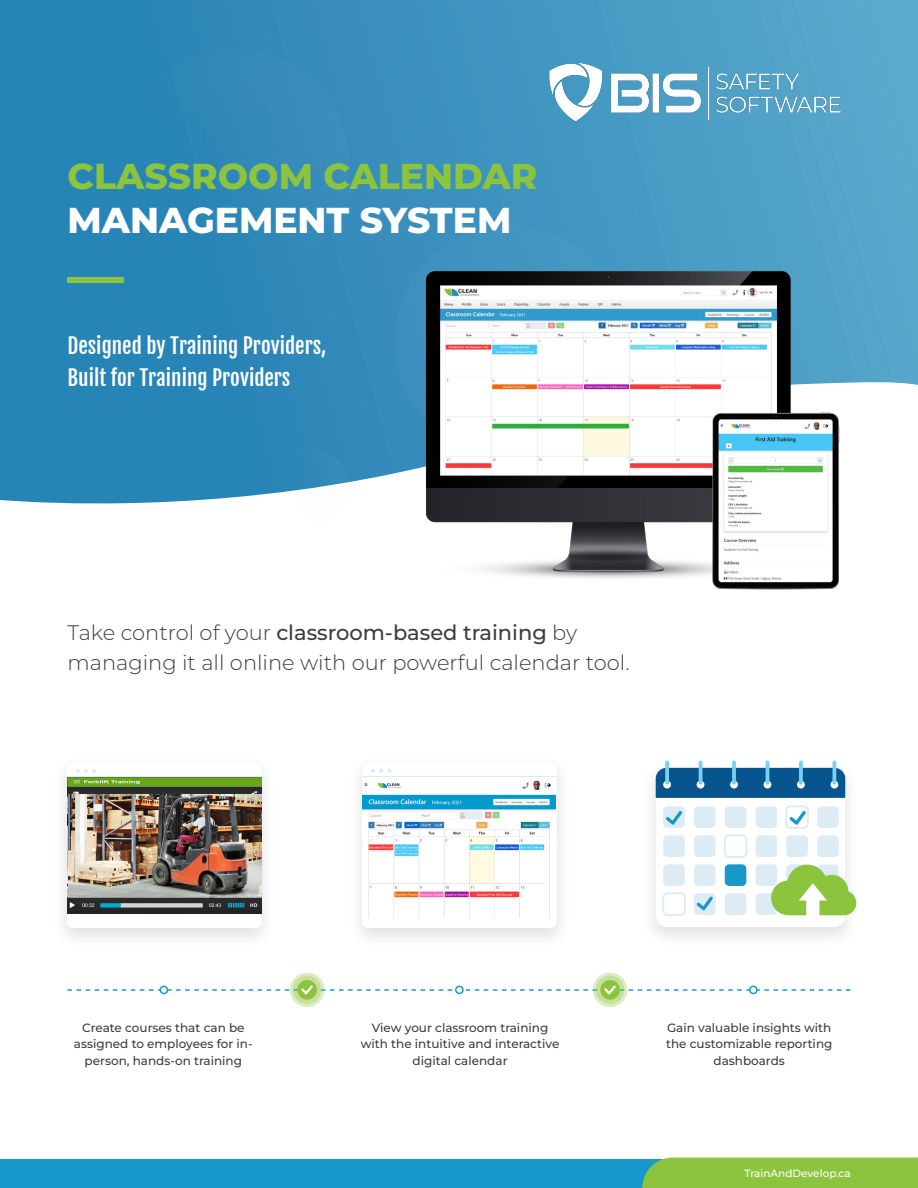
<style>
.page{position:relative;width:918px;height:1188px;background:#fff}
.page>*{position:absolute;margin:0;border:0;box-sizing:border-box;transform-origin:0 0}
.t1{font:800 36px "Montserrat";color:#8cc43e}
.t2{font:800 36px "Montserrat";color:#fff}
.t3{font:21px "Fjalla One";color:#fff}
.t4{font:300 21px "Montserrat";color:#3d3d3d}
.t5{font:500 21px "Montserrat";color:#3d3d3d}
.t6{font:500 12px/16.5px "Montserrat";color:#3d3d3d;text-align:center}
.t7{font:500 10.5px "Montserrat";color:#fff}
.s1{font-weight:300}
</style>
<div class="page">
<div style="left:0;top:1159px;width:918px;height:29px;background:#1899cb"></div>
<div style="left:642px;top:1158px;width:276px;height:30px;background:#8cc43e"></div>
<svg style="left:0;top:0;width:918px;height:504px;background:#3a90bd"></svg>
<img style="left:274px;top:493px;width:75px;height:11px">
<svg style="left:273px;top:449px;width:76px;height:76px"></svg>
<div style="left:116px;top:49px;width:233px;height:233px;background:#2e88b8;border-radius:50%"></div>
<img style="left:545px;top:54px;width:305px;height:78px">
<div style="left:68px;top:277px;width:56px;height:5px;background:#8cc43e"></div>
<svg style="left:593px;top:973px;width:34px;height:34px"></svg>
<div style="left:596px;top:976px;width:28px;height:28px;background:#c4e09c;border-radius:50%"></div>
<svg style="left:600px;top:980px;width:20px;height:20px"></svg>
<svg style="left:290px;top:973px;width:34px;height:34px"></svg>
<div style="left:293px;top:976px;width:28px;height:28px;background:#c4e09c;border-radius:50%"></div>
<svg style="left:297px;top:980px;width:20px;height:20px"></svg>
<svg style="left:68px;top:983px;width:782px;height:14px"></svg>
<div style="left:456px;top:986px;width:7px;height:8px;background:#fff;border-radius:50%"></div>
<div style="left:455px;top:986px;width:9px;height:8px;border:2px solid #1899cb;border-radius:50%"></div>
<div style="left:160px;top:986px;width:7px;height:8px;background:#fff;border-radius:50%"></div>
<div style="left:160px;top:986px;width:8px;height:8px;border:2px solid #1899cb;border-radius:50%"></div>
<div style="left:347px;top:755px;width:224px;height:195px;background:#231f20;opacity:.12"></div>
<div style="left:362px;top:763px;width:195px;height:165px;background:#fff;border-radius:6px"></div>
<hr style="left:362px;top:776px;width:195px;height:1px;background:#ddebf5">
<svg style="left:371px;top:769px;width:20px;height:4px"></svg>
<div style="left:52px;top:755px;width:224px;height:195px;background:#231f20;opacity:.12"></div>
<div style="left:67px;top:763px;width:194px;height:165px;background:#fff;border-radius:6px"></div>
<img style="left:68px;top:777px;width:193px;height:137px">
<hr style="left:67px;top:776px;width:194px;height:1px;background:#ddebf5">
<svg style="left:76px;top:769px;width:20px;height:4px"></svg>
<div style="left:641px;top:760px;width:219px;height:189px;background:#231f20;opacity:.12"></div>
<div style="left:656px;top:768px;width:189px;height:159px;background:#fff;border-radius:11px"></div>
<svg style="left:656px;top:768px;width:189px;height:30px;background:#0b5791"></svg>
<svg style="left:724px;top:834px;width:23px;height:24px"></svg>
<div style="left:725px;top:864px;width:21px;height:22px;background:#1899cb;border-radius:4px"></div>
<svg style="left:662px;top:892px;width:24px;height:24px"></svg>
<div style="left:694px;top:806px;width:22px;height:22px;background:#ddebf5;border-radius:4px"></div>
<div style="left:725px;top:806px;width:21px;height:22px;background:#ddebf5;border-radius:4px"></div>
<div style="left:756px;top:806px;width:21px;height:22px;background:#ddebf5;border-radius:4px"></div>
<div style="left:817px;top:806px;width:22px;height:22px;background:#ddebf5;border-radius:4px"></div>
<div style="left:663px;top:835px;width:22px;height:22px;background:#ddebf5;border-radius:4px"></div>
<div style="left:694px;top:835px;width:22px;height:22px;background:#ddebf5;border-radius:4px"></div>
<div style="left:756px;top:835px;width:21px;height:22px;background:#ddebf5;border-radius:4px"></div>
<div style="left:786px;top:835px;width:22px;height:22px;background:#ddebf5;border-radius:4px"></div>
<div style="left:817px;top:835px;width:22px;height:22px;background:#ddebf5;border-radius:4px"></div>
<div style="left:663px;top:864px;width:22px;height:22px;background:#ddebf5;border-radius:4px"></div>
<div style="left:694px;top:864px;width:22px;height:22px;background:#ddebf5;border-radius:4px"></div>
<div style="left:756px;top:864px;width:21px;height:22px;background:#ddebf5;border-radius:4px"></div>
<svg style="left:786px;top:864px;width:22px;height:22px"></svg>
<svg style="left:817px;top:864px;width:22px;height:22px"></svg>
<div style="left:725px;top:893px;width:21px;height:22px;background:#ddebf5;border-radius:4px"></div>
<div style="left:756px;top:893px;width:21px;height:22px;background:#ddebf5;border-radius:4px"></div>
<div style="left:663px;top:781px;width:8px;height:8px;background:#fff;border-radius:50%"></div>
<svg style="left:697px;top:781px;width:7px;height:8px"></svg>
<div style="left:730px;top:781px;width:8px;height:8px;background:#fff;border-radius:50%"></div>
<svg style="left:764px;top:781px;width:7px;height:8px"></svg>
<div style="left:797px;top:781px;width:8px;height:8px;background:#fff;border-radius:50%"></div>
<svg style="left:830px;top:781px;width:8px;height:8px"></svg>
<svg style="left:665px;top:761px;width:4px;height:24px"></svg>
<hr style="left:699px;top:761px;width:3px;height:24px;background:#77d1f0;border-radius:2px">
<svg style="left:732px;top:761px;width:4px;height:24px"></svg>
<hr style="left:766px;top:761px;width:3px;height:24px;background:#77d1f0;border-radius:2px">
<svg style="left:799px;top:761px;width:4px;height:24px"></svg>
<svg style="left:832px;top:761px;width:4px;height:24px"></svg>
<svg style="left:663px;top:806px;width:22px;height:22px"></svg>
<svg style="left:785px;top:805px;width:24px;height:24px"></svg>
<svg style="left:694px;top:893px;width:22px;height:22px"></svg>
<svg style="left:771px;top:865px;width:85px;height:52px"></svg>
<img style="left:362px;top:780px;width:194px;height:138px">
<img style="left:368px;top:216px;width:527px;height:374px">
<img style="left:69px;top:795px;width:192px;height:119px">
<p class="t1" style="left:68px;top:150px;width:471px">CLASSROOM CALENDAR</p>
<p class="t2" style="left:68px;top:193px;width:445px">MANAGEMENT SYSTEM</p>
<p class="t3" style="left:68px;top:333px;width:261px">Designed by Training Providers,</p>
<p class="t3" style="left:68px;top:365px;width:224px">Built for Training Providers</p>
<p class="t5" style="left:68px;top:619px;width:511px"><span class="s1">Take control of your</span> classroom-based training <span class="s1">by</span></p>
<p class="t4" style="left:68px;top:649px;width:564px">managing it all online with our powerful calendar tool.</p>
<p class="t6" style="left:74px;top:1019px;width:180px">Create courses that can be assigned to employees for in&shy;person, hands-on training</p>
<p class="t6" style="left:666px;top:1019px;width:168px">Gain valuable insights with the customizable reporting dashboards</p>
<p class="t6" style="left:361px;top:1019px;width:200px">View your classroom training with the intuitive and interactive digital calendar</p>
<p class="t7" style="left:744px;top:1166px;width:108px">TrainAndDevelop.ca</p>
</div>
